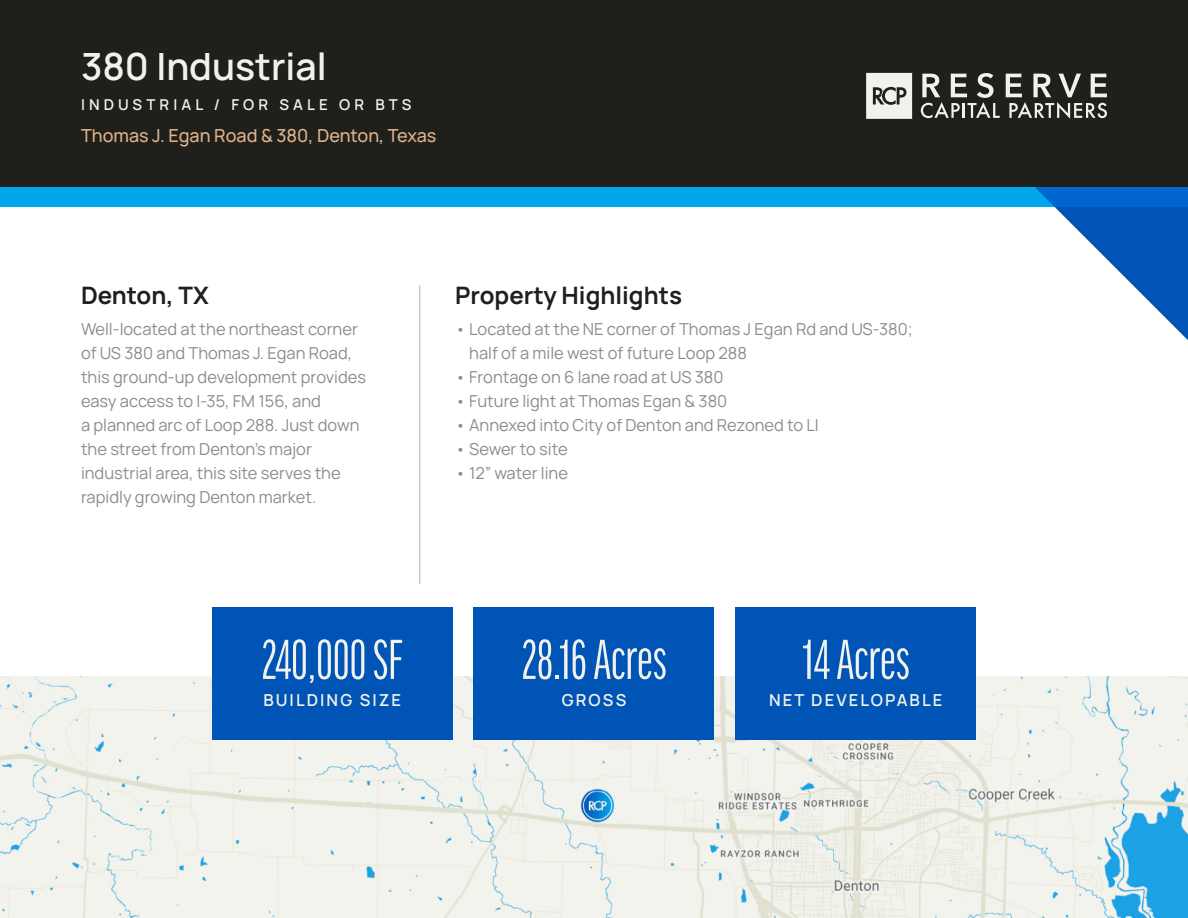
<style>
.page{position:relative;width:1188px;height:918px;background:#fff}
.page>*{position:absolute;margin:0;border:0;box-sizing:border-box;transform-origin:0 0}
.t1{font:60px "Good Headline Pro Comp News";color:#f2f2ed}
.t2{font:600 37.5px "Manrope";color:#f2f2ed}
.t3{font:700 24px "Manrope";color:#1f1f1c}
.t4{font:500 18px "Manrope";color:#e0b38a}
.t5{font:16.5px/24px "Manrope";color:#8c8c8b}
.t6{font:600 16.5px "Manrope";letter-spacing:.125em;color:#f2f2ed}
.t7{font:600 15px "Manrope";letter-spacing:.275em;color:#f2f2ed}
</style>
<div class="page">
<svg style="left:1055px;top:207px;width:133px;height:133px"></svg>
<div style="left:0;top:170px;width:1188px;height:37px;background:#00a6eb"></div>
<div style="left:0;top:0;width:1188px;height:187px;background:#1f1f1c"></div>
<svg style="left:866px;top:73px;width:46px;height:46px;background:#d2d2ce"></svg>
<svg style="left:921px;top:73px;width:79px;height:45px"></svg>
<svg style="left:1006px;top:74px;width:101px;height:45px"></svg>
<img style="left:0;top:676px;width:1188px;height:242px">
<div style="left:212px;top:608px;width:241px;height:132px;background:#0054b5"></div>
<div style="left:474px;top:608px;width:240px;height:132px;background:#0054b5"></div>
<div style="left:735px;top:608px;width:241px;height:132px;background:#0054b5"></div>
<hr style="left:419px;top:285px;width:1px;height:299px;background:#b3b3b1">
<h2 class="t2" style="left:81px;top:36px;width:247px">380 Industrial</h2>
<p class="t7" style="left:81px;top:92px;width:332px">INDUSTRIAL / FOR SALE OR BTS</p>
<p class="t4" style="left:81px;top:121px;width:357px">Thomas J. Egan Road &amp; 380, Denton, Texas</p>
<h3 class="t3" style="left:81px;top:275px;width:129px">Denton, TX</h3>
<p class="t5" style="left:81px;top:316px;width:287px">Well-located at the northeast corner of US 380 and Thomas J. Egan Road, this ground-up development provides easy access to I-35, FM 156, and<br>a planned arc of Loop 288. Just down the street from Denton’s major industrial area, this site serves the rapidly growing Denton market.</p>
<h3 class="t3" style="left:455px;top:275px;width:228px">Property Highlights</h3>
<p class="t5" style="left:469px;top:316px;width:445px;text-indent:-14px">• Located at the NE corner of Thomas J Egan Rd and US-380; half of a mile west of future Loop 288</p>
<p class="t5" style="left:455px;top:364px;width:270px">• Frontage on 6 lane road at US 380</p>
<p class="t5" style="left:455px;top:388px;width:274px">• Future light at Thomas Egan &amp; 380</p>
<p class="t5" style="left:455px;top:412px;width:365px">• Annexed into City of Denton and Rezoned to LI</p>
<p class="t5" style="left:455px;top:436px;width:114px">• Sewer to site</p>
<p class="t5" style="left:455px;top:460px;width:114px">• 12” water line</p>
<h1 class="t1" style="left:261px;top:630px;width:143px">240,000 SF</h1>
<h1 class="t1" style="left:522px;top:630px;width:147px">28.16 Acres</h1>
<h1 class="t1" style="left:802px;top:630px;width:109px">14 Acres</h1>
<p class="t6" style="left:263px;top:687px;width:139px">BUILDING SIZE</p>
<p class="t6" style="left:562px;top:687px;width:66px">GROSS</p>
<p class="t6" style="left:769px;top:687px;width:175px">NET DEVELOPABLE</p>
</div>
